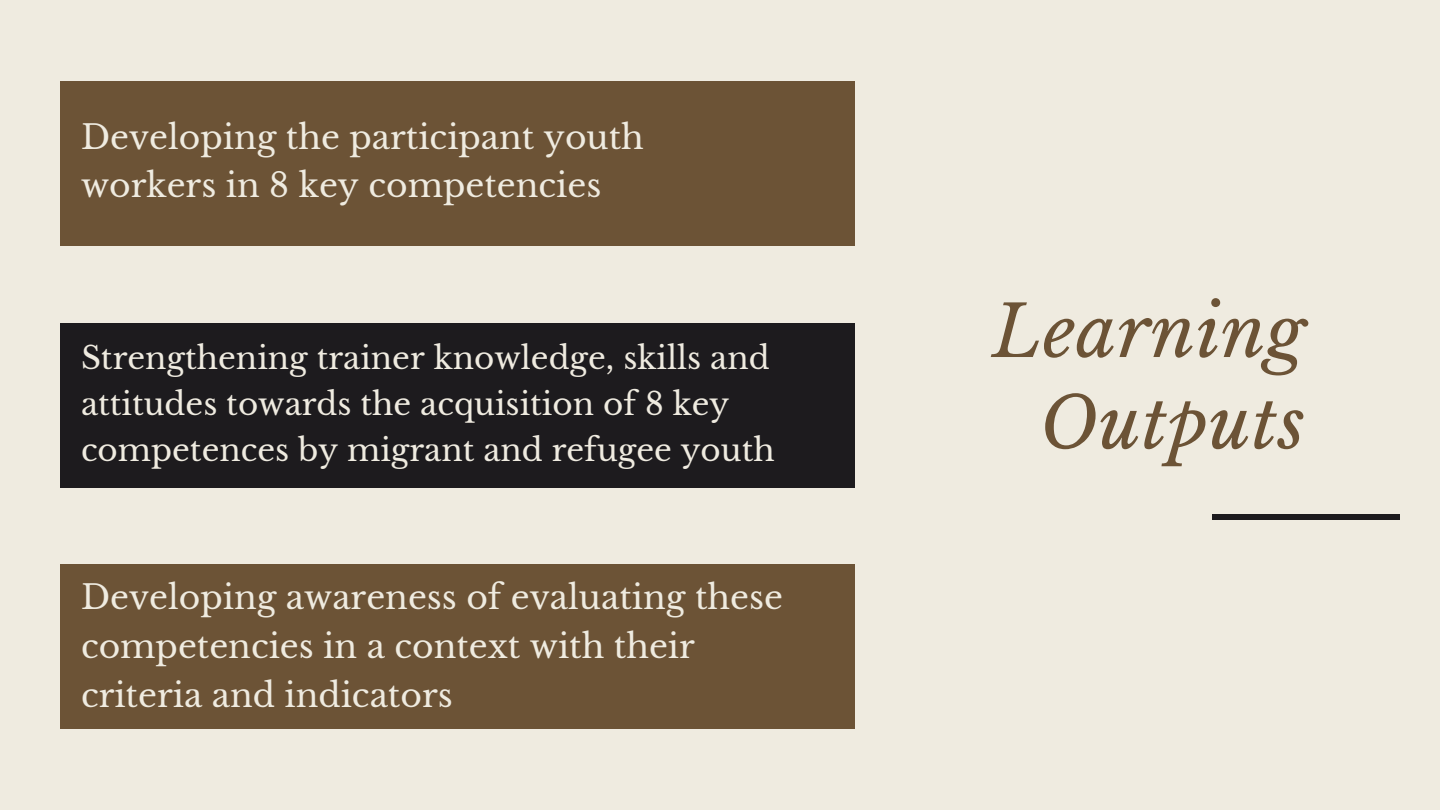
<style>
.page{position:relative;width:1440px;height:810px;background:#efebe0}
.page>*{position:absolute;margin:0;border:0;box-sizing:border-box;transform-origin:0 0}
.t1{font:italic 70.9px/91.5px "Libre Baskerville";letter-spacing:.01em;color:#6c5336;text-align:right}
.t2{font:33px/48.8px "Libre Baskerville";color:#efebe0}
.t3{font:31px/45.8px "Libre Baskerville";color:#efebe0}
</style>
<div class="page">
<div style="left:1212px;top:514px;width:188px;height:6px;background:#1d1b1e"></div>
<div style="left:60px;top:81px;width:795px;height:165px;background:#6c5336"></div>
<div style="left:60px;top:323px;width:795px;height:165px;background:#1d1b1e"></div>
<div style="left:60px;top:564px;width:795px;height:165px;background:#6c5336"></div>
<p class="t2" style="left:81px;top:113px;width:564px">Developing the participant youth workers in 8 key competencies</p>
<p class="t3" style="left:81px;top:336px;width:695px">Strengthening trainer knowledge, skills and attitudes towards the acquisition of 8 key competences by migrant and refugee youth</p>
<p class="t2" style="left:81px;top:573px;width:703px">Developing awareness of evaluating these competencies in a context with their criteria and indicators</p>
<p class="t1" style="left:993px;top:286px;width:314px">Learning<br>Outputs</p>
</div>
